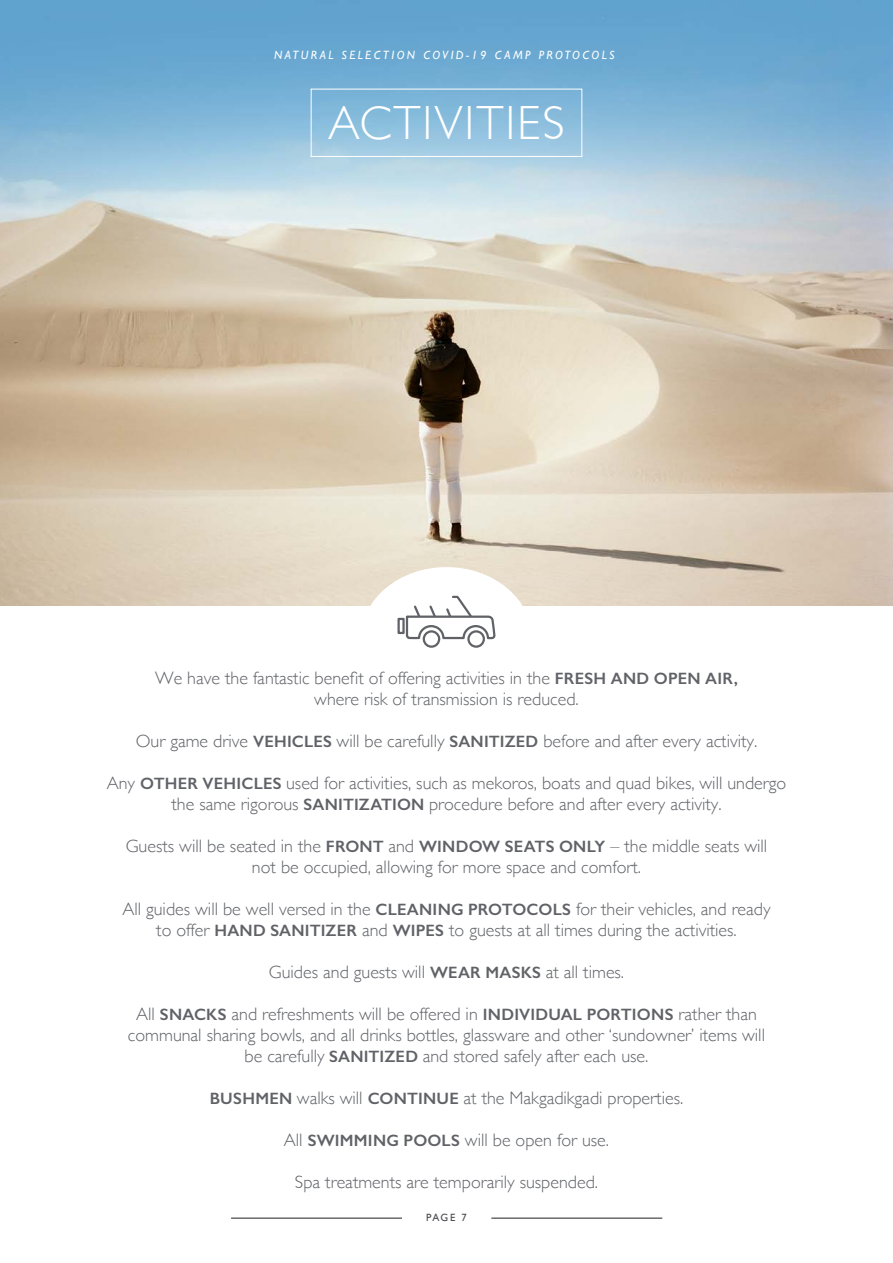
<style>
.page{position:relative;width:893px;height:1263px;background:#fff}
.page>*{position:absolute;margin:0;border:0;box-sizing:border-box;transform-origin:0 0}
.t1{font:300 48px "Gill Sans";letter-spacing:.04em;color:#fff}
.t2{font:300 18px "Gill Sans";color:#606267}
.t3{font:italic 12px "Gill Sans";letter-spacing:.2em;color:#fff}
.t4{font:10.5px "Gill Sans";color:#484a4f}
.s1{font-weight:600;font-size:16.5px}
</style>
<div class="page">
<hr style="left:231px;top:1218px;width:171px;height:1px;background:#231f20">
<hr style="left:491px;top:1218px;width:171px;height:1px;background:#231f20">
<img style="left:0;top:0;width:893px;height:605px">
<div style="left:362px;top:568px;width:169px;height:140px;background:#fff;border-radius:50%"></div>
<div style="left:311px;top:89px;width:271px;height:68px;border:1px solid #fff"></div>
<svg style="left:423px;top:631px;width:16px;height:16px"></svg>
<div style="left:422px;top:630px;width:19px;height:18px;border:2px solid #606267;border-radius:50%"></div>
<svg style="left:468px;top:631px;width:16px;height:16px"></svg>
<div style="left:467px;top:630px;width:18px;height:18px;border:2px solid #606267;border-radius:50%"></div>
<svg style="left:397px;top:595px;width:99px;height:45px"></svg>
<p class="t3" style="left:274px;top:48px;width:342px">NATURAL SELECTION COVID-19 CAMP PROTOCOLS</p>
<p class="t1" style="left:328px;top:86px;width:238px">ACTIVITIES</p>
<p class="t2" style="left:155px;top:664px;width:584px">We have the fantastic benefit of offering activities in the <span class="s1">FRESH AND OPEN AIR,</span></p>
<p class="t2" style="left:314px;top:685px;width:266px">where risk of transmission is reduced.</p>
<p class="t2" style="left:136px;top:727px;width:623px">Our game drive <span class="s1">VEHICLES</span> will be carefully <span class="s1">SANITIZED</span> before and after every activity.</p>
<p class="t2" style="left:107px;top:769px;width:681px">Any <span class="s1">OTHER VEHICLES</span> used for activities, such as mekoros, boats and quad bikes, will undergo</p>
<p class="t2" style="left:171px;top:790px;width:552px">the same rigorous <span class="s1">SANITIZATION</span> procedure before and after every activity.</p>
<p class="t2" style="left:126px;top:832px;width:643px">Guests will be seated in the <span class="s1">FRONT</span> and <span class="s1">WINDOW SEATS ONLY</span> – the middle seats will</p>
<p class="t2" style="left:252px;top:853px;width:391px">not be occupied, allowing for more space and comfort.</p>
<p class="t2" style="left:122px;top:895px;width:650px">All guides will be well versed in the <span class="s1">CLEANING PROTOCOLS</span> for their vehicles, and ready</p>
<p class="t2" style="left:156px;top:916px;width:582px">to offer <span class="s1">HAND SANITIZER</span> and <span class="s1">WIPES</span> to guests at all times during the activities.</p>
<p class="t2" style="left:269px;top:958px;width:357px">Guides and guests will <span class="s1">WEAR MASKS</span> at all times.</p>
<p class="t2" style="left:136px;top:1000px;width:622px">All <span class="s1">SNACKS</span> and refreshments will be offered in <span class="s1">INDIVIDUAL PORTIONS</span> rather than</p>
<p class="t2" style="left:128px;top:1021px;width:639px">communal sharing bowls, and all drinks bottles, glassware and other ‘sundowner’ items will</p>
<p class="t2" style="left:245px;top:1042px;width:405px">be carefully <span class="s1">SANITIZED</span> and stored safely after each use.</p>
<p class="t2" style="left:210px;top:1084px;width:475px"><span class="s1">BUSHMEN</span> walks will <span class="s1">CONTINUE</span> at the Makgadikgadi properties.</p>
<p class="t2" style="left:284px;top:1126px;width:327px">All <span class="s1">SWIMMING POOLS</span> will be open for use.</p>
<p class="t2" style="left:295px;top:1168px;width:305px">Spa treatments are temporarily suspended.</p>
<p class="t4" style="left:426px;top:1211px;width:42px">PAGE 7</p>
</div>
